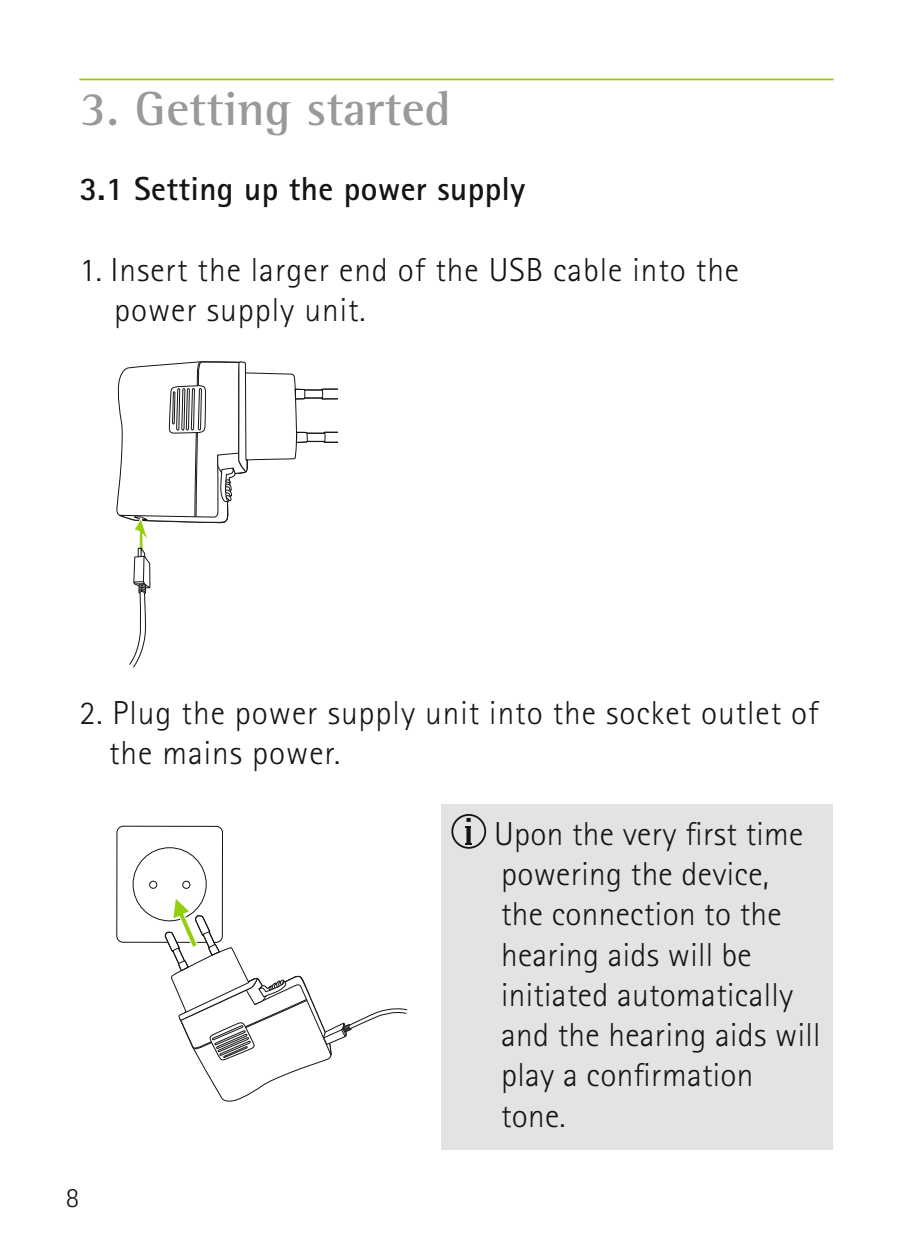
<style>
.page{position:relative;width:913px;height:1241px;background:#fff}
.page>*{position:absolute;margin:0;border:0;box-sizing:border-box;transform-origin:0 0}
.t1{font:700 49px "Rotis Semi Serif Pro";color:#999}
.t2{font:300 33.25px/40.2px "Rotis Sans Serif Pro";letter-spacing:.01em;color:#131413}
.t3{font:300 33.25px/40.2px "Rotis Sans Serif Pro";letter-spacing:.03em;color:#131413}
.t4{font:700 33.25px "Rotis Sans Serif Pro";letter-spacing:.01em;color:#131413}
.t5{font:300 28px "Rotis Sans Serif Pro";color:#131413}
</style>
<div class="page">
<hr style="left:79px;top:78px;width:754px;height:2px;background:#94ce0d">
<svg style="left:116px;top:361px;width:221px;height:306px"></svg>
<div style="left:116px;top:825px;width:107px;height:117px;border:1px solid #131413;border-radius:6px"></div>
<div style="left:149px;top:880px;width:8px;height:8px;border:1px solid #131413;border-radius:50%"></div>
<div style="left:182px;top:880px;width:8px;height:8px;border:1px solid #131413;border-radius:50%"></div>
<svg style="left:164px;top:896px;width:243px;height:205px"></svg>
<div style="left:441px;top:804px;width:392px;height:345px;background:#e3e3e3"></div>
<svg style="left:451px;top:814px;width:35px;height:34px"></svg>
<h1 class="t1" style="left:79px;top:78px;width:373px">3. Getting started</h1>
<p class="t4" style="left:79px;top:168px;width:447px">3.1 Setting up the power supply</p>
<p class="t3" style="left:114px;top:250px;width:626px;text-indent:-35px">1. Insert the larger end of the USB cable into the power supply unit.</p>
<p class="t3" style="left:109px;top:692px;width:711px;text-indent:-30px">2. Plug the power supply unit into the socket outlet of the mains power.</p>
<p class="t5" style="left:66px;top:1181px;width:15px">8</p>
<p class="t2" style="left:494px;top:813px;width:328px">Upon the very first time powering the device,<br>the connection to the hearing aids will be initiated automatically and the hearing aids will play a confirmation<br>tone.</p>
</div>
